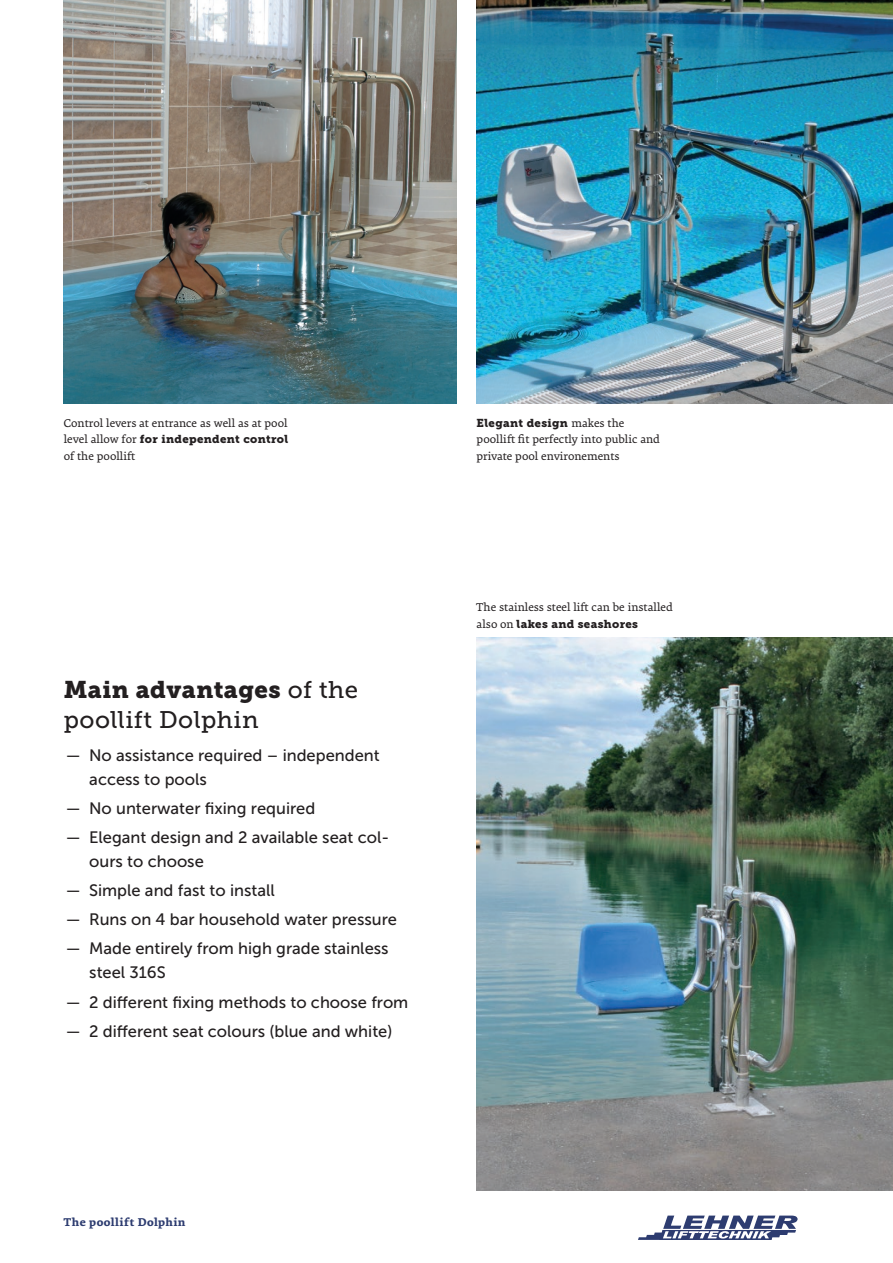
<style>
.page{position:relative;width:893px;height:1263px;background:#fff}
.page>*{position:absolute;margin:0;border:0;box-sizing:border-box;transform-origin:0 0}
.t1{font:24px "Museo Slab 900";letter-spacing:.02em;color:#231f20}
.t2{font:24px "Museo Slab 500";letter-spacing:.02em;color:#231f20}
.t3{font:16.5px/24px "Museo Sans 500";color:#231f20}
.t4{font:12.3px/16.5px "Premiera";color:#231f20}
.t5{font:700 12px "Premiera";letter-spacing:.04em;color:#2d3c70}
.t6{font:11.4px "Museo Slab 900";letter-spacing:.03em;color:#231f20}
.s1{font-family:"Premiera";font-size:12.3px}
.s2{font-family:"Museo Slab 500"}
</style>
<div class="page">
<svg style="left:638px;top:1215px;width:160px;height:25px"></svg>
<img style="left:477px;top:638px;width:416px;height:553px">
<img style="left:477px;top:0;width:416px;height:404px">
<img style="left:64px;top:0;width:392px;height:404px">
<p class="t4" style="left:64px;top:415px;width:225px">Control levers at entrance as well as at pool</p>
<p class="t6" style="left:64px;top:433px;width:226px"><span class="s1">level allow for</span> for independent control</p>
<p class="t4" style="left:64px;top:448px;width:73px">of the poollift</p>
<h1 class="t1" style="left:64px;top:676px;width:296px">Main advantages <span class="s2">of the</span></h1>
<h1 class="t2" style="left:64px;top:707px;width:196px">poollift Dolphin</h1>
<p class="t3" style="left:89px;top:743px;width:292px;text-indent:-23px">— No assistance required – independent access to pools</p>
<p class="t3" style="left:66px;top:796px;width:251px">— No unterwater fixing required</p>
<p class="t3" style="left:89px;top:825px;width:301px;text-indent:-23px">— Elegant design and 2 available seat col&shy;ours to choose</p>
<p class="t3" style="left:66px;top:879px;width:210px">— Simple and fast to install</p>
<p class="t3" style="left:66px;top:908px;width:333px">— Runs on 4 bar household water pressure</p>
<p class="t3" style="left:89px;top:937px;width:301px;text-indent:-23px">— Made entirely from high grade stainless steel 316S</p>
<p class="t3" style="left:66px;top:990px;width:344px">— 2 different fixing methods to choose from</p>
<p class="t3" style="left:66px;top:1019px;width:328px">— 2 different seat colours (blue and white)</p>
<p class="t6" style="left:477px;top:416px;width:149px">Elegant design <span class="s1">makes the</span></p>
<p class="t4" style="left:477px;top:431px;width:185px">poollift fit perfectly into public and private pool environements</p>
<p class="t4" style="left:477px;top:599px;width:198px">The stainless steel lift can be installed</p>
<p class="t6" style="left:477px;top:617px;width:163px"><span class="s1">also on</span> lakes and seashores</p>
<p class="t5" style="left:64px;top:1214px;width:123px">The poollift Dolphin</p>
</div>
